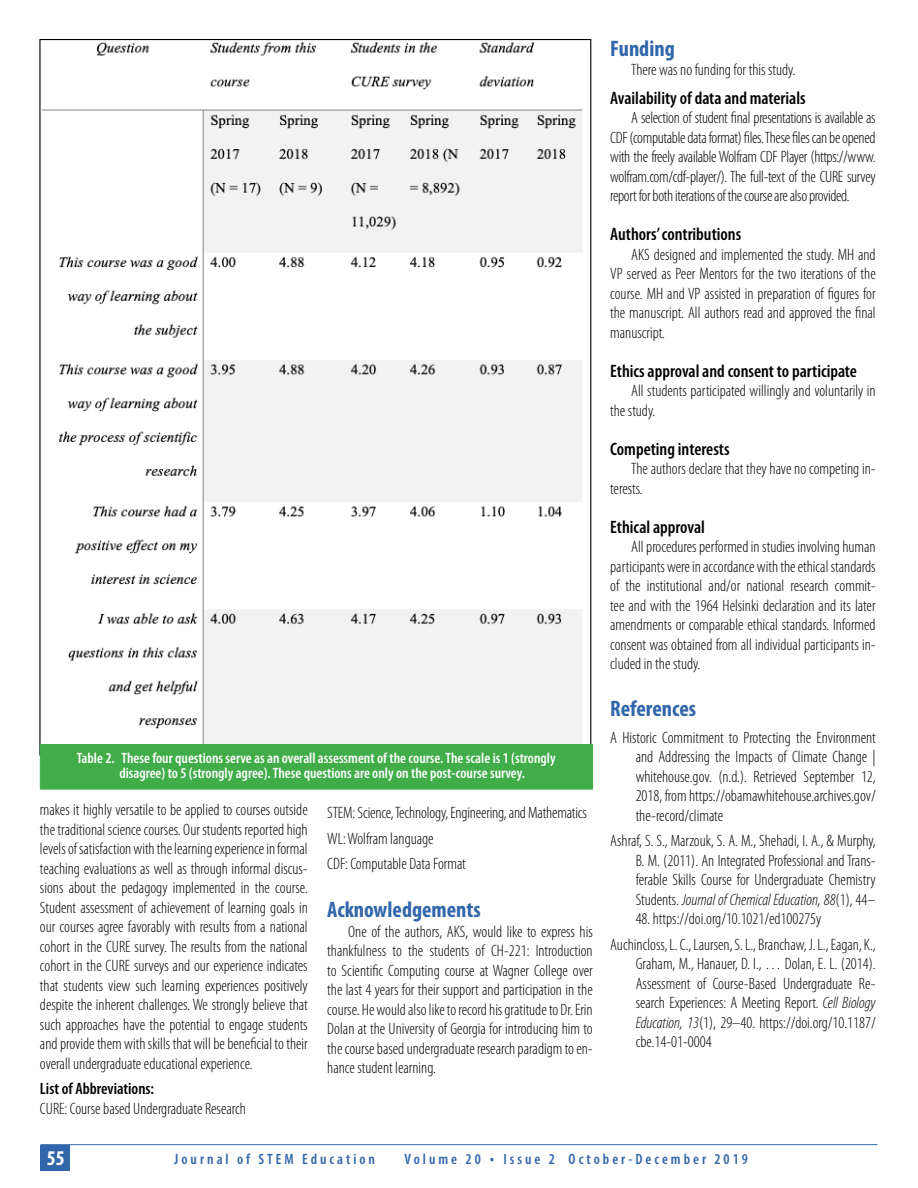
<style>
.page{position:relative;width:918px;height:1188px;background:#fff}
.page>*{position:absolute;margin:0;border:0;box-sizing:border-box;transform-origin:0 0}
.t1{font:700 condensed 22.5px "Myriad Pro";color:#3166aa}
.t2{font:700 condensed 21px "Myriad Pro";color:#fff}
.t3{font:600 condensed 18px "Myriad Pro";color:#000}
.t4{font:300 condensed 16.5px/19.5px "Myriad Pro";color:#000;text-align:justify}
.t5{font:600 condensed 16.5px "Myriad Pro";color:#000}
.t6{font:600 condensed 15px/15px "Myriad Pro";color:#fff}
.t7{font:600 condensed 15px "Myriad Pro";letter-spacing:.2em;color:#3166aa}
.s1{font-style:italic}
.s2{font-size:16.5px}
</style>
<div class="page">
<hr style="left:40px;top:1144px;width:838px;height:1px;background:#3166aa">
<div style="left:40px;top:1145px;width:30px;height:26px;background:#3166aa"></div>
<img style="left:42px;top:42px;width:541px;height:702px">
<div style="left:40px;top:744px;width:553px;height:45px;background:#41ad49"></div>
<p class="t6" style="left:119px;top:750px;width:438px;text-indent:-43px">Table 2. These four questions serve as an overall assessment of the course. The scale is 1 (strongly disagree) to 5 (strongly agree). These questions are only on the post-course survey.</p>
<p class="t4" style="left:40px;top:800px;width:269px">makes it highly versatile to be applied to courses outside the traditional science courses. Our students reported high levels of satisfaction with the learning experience in formal teaching evaluations as well as through informal discus&shy;sions about the pedagogy implemented in the course.<br>Student assessment of achievement of learning goals in our courses agree favorably with results from a national cohort in the CURE survey. The results from the national cohort in the CURE surveys and our experience indicates that students view such learning experiences positively despite the inherent challenges. We strongly believe that such approaches have the potential to engage students and provide them with skills that will be beneficial to their overall undergraduate educational experience.</p>
<p class="t5" style="left:40px;top:1079px;width:116px">List of Abbreviations:</p>
<p class="t4" style="left:40px;top:1099px;width:208px">CURE: Course based Undergraduate Research</p>
<p class="t4" style="left:327px;top:800px;width:261px;line-height:25.5px;text-align:left">STEM: Science, Technology, Engineering, and Mathematics<br>WL: Wolfram language<br>CDF: Computable Data Format</p>
<h1 class="t1" style="left:327px;top:895px;width:155px">Acknowledgements</h1>
<p class="t4" style="left:327px;top:921px;width:267px;text-indent:21px">One of the authors, AKS, would like to express his thankfulness to the students of CH-221: Introduction to Scientific Computing course at Wagner College over the last 4 years for their support and participation in the course. He would also like to record his gratitude to Dr. Erin Dolan at the University of Georgia for introducing him to the course based undergraduate research paradigm to en&shy;hance student learning.</p>
<h1 class="t1" style="left:610px;top:34px;width:66px">Funding</h1>
<p class="t4" style="left:631px;top:60px;width:166px">There was no funding for this study.</p>
<p class="t3" style="left:610px;top:87px;width:197px">Availability of data and materials</p>
<p class="t4" style="left:610px;top:108px;width:267px;text-indent:21px">A selection of student final presentations is available as CDF (computable data format) files. These files can be opened with the freely available Wolfram CDF Player (https://www. wolfram.com/cdf-player/). The full-text of the CURE survey report for both iterations of the course are also provided.</p>
<p class="t3" style="left:610px;top:223px;width:133px">Authors’ contributions</p>
<p class="t4" style="left:610px;top:244px;width:267px;text-indent:21px">AKS designed and implemented the study. MH and VP served as Peer Mentors for the two iterations of the course. MH and VP assisted in preparation of figures for the manuscript. All authors read and approved the final manuscript.</p>
<p class="t3" style="left:610px;top:360px;width:248px">Ethics approval and consent to participate</p>
<p class="t4" style="left:610px;top:381px;width:267px;text-indent:21px">All students participated willingly and voluntarily in the study.</p>
<p class="t3" style="left:610px;top:438px;width:121px">Competing interests</p>
<p class="t4" style="left:610px;top:459px;width:267px;text-indent:21px">The authors declare that they have no competing in&shy;terests.</p>
<p class="t3" style="left:610px;top:516px;width:96px">Ethical approval</p>
<p class="t4" style="left:610px;top:537px;width:267px;text-indent:21px">All procedures performed in studies involving human participants were in accordance with the ethical standards of the institutional and/or national research commit&shy;tee and with the 1964 Helsinki declaration and its later amendments or comparable ethical standards. Informed consent was obtained from all individual participants in&shy;cluded in the study.</p>
<h1 class="t1" style="left:610px;top:694px;width:87px">References</h1>
<p class="t4" style="left:636px;top:727px;width:242px;text-indent:-25px">A Historic Commitment to Protecting the Environment and Addressing the Impacts of Climate Change | whitehouse.gov. (n.d.). Retrieved September 12, 2018, from https://obamawhitehouse.archives.gov/ the-record/climate</p>
<p class="t4" style="left:636px;top:831px;width:242px;text-indent:-25px">Ashraf, S. S., Marzouk, S. A. M., Shehadi, I. A., &amp; Murphy, B. M. (2011). An Integrated Professional and Trans&shy;ferable Skills Course for Undergraduate Chemistry Students. <span class="s1">Journal of Chemical Education, 88</span>(1), 44–</p>
<p class="t4" style="left:610px;top:906px;width:267px;line-height:25.5px;text-indent:25px">48. https://doi.org/10.1021/ed100275y<br>Auchincloss, L. C., Laursen, S. L., Branchaw, J. L., Eagan, K.,</p>
<p class="t4" style="left:636px;top:954px;width:242px">Graham, M., Hanauer, D. I., … Dolan, E. L. (2014).<br>Assessment of Course-Based Undergraduate Re&shy;search Experiences: A Meeting Report. <span class="s1">Cell Biology Education, 13</span>(1), 29–40. https://doi.org/10.1187/ cbe.14-01-0004</p>
<p class="t2" style="left:47px;top:1145px;width:19px">55</p>
<p class="t7" style="left:174px;top:1150px;width:202px">Journal of STEM Education</p>
<p class="t7" style="left:405px;top:1150px;width:345px">Volume 20 <span class="s2">•</span> Issue 2 October-December 2019</p>
</div>
